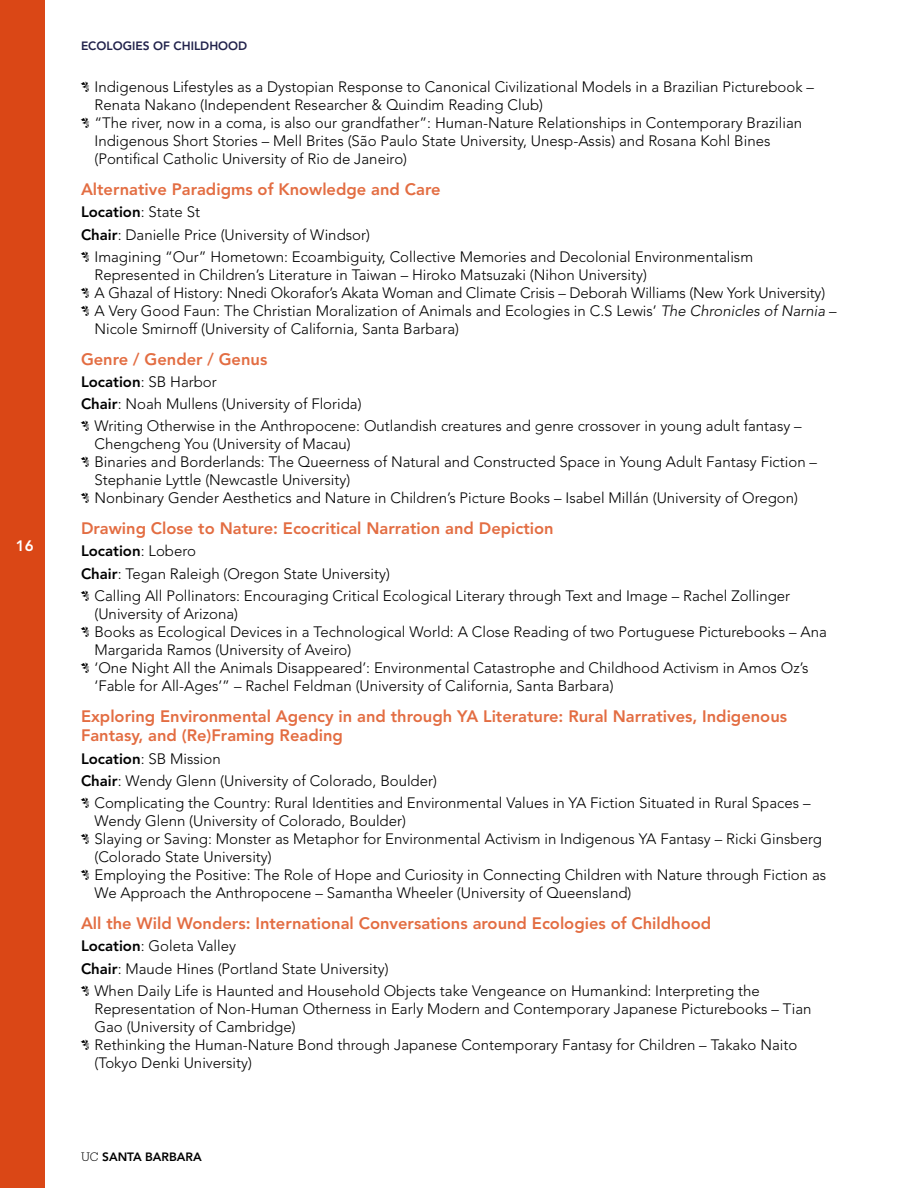
<style>
.page{position:relative;width:918px;height:1188px;background:#fff}
.page>*{position:absolute;margin:0;border:0;box-sizing:border-box;transform-origin:0 0}
.t1{font:800 16.5px/19.8px "Avenir LT Std";color:#e36d42}
.t2{font:300 15px/18px "Avenir LT Std";color:#000}
.t3{font:800 15px "Avenir LT Std";color:#000}
.t4{font:800 15px "Avenir LT Std";color:#fff}
.t5{font:800 12px "Avenir LT Std";color:#21224b}
.t6{font:800 12px "Avenir LT Std";color:#000}
.s1{font-weight:300}
.s2{font-weight:800}
.s3{font-style:italic}
.s4{font-family:"Produkt";font-weight:300}
</style>
<div class="page">
<div style="left:0;top:0;width:45px;height:1188px;background:#da4716"></div>
<p class="t4" style="left:16px;top:537px;width:19px">16</p>
<p class="t5" style="left:81px;top:38px;width:168px">ECOLOGIES OF CHILDHOOD</p>
<p class="t2" style="left:95px;top:78px;width:721px">Indigenous Lifestyles as a Dystopian Response to Canonical Civilizational Models in a Brazilian Picturebook – Renata Nakano (Independent Researcher &amp; Quindim Reading Club)<br>“The river, now in a coma, is also our grandfather”: Human-Nature Relationships in Contemporary Brazilian Indigenous Short Stories – Mell Brites (São Paulo State University, Unesp-Assis) and Rosana Kohl Bines (Pontifical Catholic University of Rio de Janeiro)</p>
<p class="t1" style="left:81px;top:179px;width:361px">Alternative Paradigms of Knowledge and Care</p>
<p class="t3" style="left:81px;top:203px;width:121px">Location<span class="s1">: State St</span></p>
<p class="t2" style="left:81px;top:225px;width:291px"><span class="s2">Chair</span>: Danielle Price (University of Windsor)</p>
<p class="t2" style="left:94px;top:248px;width:660px">Imagining “Our” Hometown: Ecoambiguity, Collective Memories and Decolonial Environmentalism</p>
<p class="t2" style="left:94px;top:266px;width:744px">Represented in Children’s Literature in Taiwan – Hiroko Matsuzaki (Nihon University)<br>A Ghazal of History: Nnedi Okorafor’s Akata Woman and Climate Crisis – Deborah Williams (New York University)<br>A Very Good Faun: The Christian Moralization of Animals and Ecologies in C.S Lewis’ <span class="s3">The Chronicles of Narnia</span> – Nicole Smirnoff (University of California, Santa Barbara)</p>
<p class="t1" style="left:81px;top:349px;width:188px">Genre / Gender / Genus</p>
<p class="t2" style="left:81px;top:373px;width:137px"><span class="s2">Location</span>: SB Harbor</p>
<p class="t2" style="left:81px;top:395px;width:282px"><span class="s2">Chair</span>: Noah Mullens (University of Florida)</p>
<p class="t2" style="left:94px;top:417px;width:709px">Writing Otherwise in the Anthropocene: Outlandish creatures and genre crossover in young adult fantasy –</p>
<p class="t2" style="left:94px;top:435px;width:724px">Chengcheng You (University of Macau)<br>Binaries and Borderlands: The Queerness of Natural and Constructed Space in Young Adult Fantasy Fiction – Stephanie Lyttle (Newcastle University)<br>Nonbinary Gender Aesthetics and Nature in Children’s Picture Books – Isabel Millán (University of Oregon)</p>
<p class="t1" style="left:81px;top:518px;width:474px">Drawing Close to Nature: Ecocritical Narration and Depiction</p>
<p class="t3" style="left:81px;top:542px;width:117px">Location<span class="s1">: Lobero</span></p>
<p class="t2" style="left:81px;top:565px;width:311px"><span class="s2">Chair</span>: Tegan Raleigh (Oregon State University)</p>
<p class="t2" style="left:94px;top:587px;width:697px">Calling All Pollinators: Encouraging Critical Ecological Literary through Text and Image – Rachel Zollinger</p>
<p class="t2" style="left:94px;top:605px;width:734px">(University of Arizona)<br>Books as Ecological Devices in a Technological World: A Close Reading of two Portuguese Picturebooks – Ana Margarida Ramos (University of Aveiro)<br>‘One Night All the Animals Disappeared’: Environmental Catastrophe and Childhood Activism in Amos Oz’s ‘Fable for All-Ages’” – Rachel Feldman (University of California, Santa Barbara)</p>
<p class="t1" style="left:81px;top:706px;width:708px">Exploring Environmental Agency in and through YA Literature: Rural Narratives, Indigenous<br>Fantasy, and (Re)Framing Reading</p>
<p class="t2" style="left:81px;top:750px;width:141px"><span class="s2">Location</span>: SB Mission</p>
<p class="t2" style="left:81px;top:772px;width:358px"><span class="s2">Chair</span>: Wendy Glenn (University of Colorado, Boulder)</p>
<p class="t2" style="left:94px;top:794px;width:718px">Complicating the Country: Rural Identities and Environmental Values in YA Fiction Situated in Rural Spaces –</p>
<p class="t2" style="left:94px;top:812px;width:733px">Wendy Glenn (University of Colorado, Boulder)<br>Slaying or Saving: Monster as Metaphor for Environmental Activism in Indigenous YA Fantasy – Ricki Ginsberg (Colorado State University)<br>Employing the Positive: The Role of Hope and Curiosity in Connecting Children with Nature through Fiction as We Approach the Anthropocene – Samantha Wheeler (University of Queensland)</p>
<p class="t1" style="left:81px;top:913px;width:632px">All the Wild Wonders: International Conversations around Ecologies of Childhood</p>
<p class="t2" style="left:81px;top:937px;width:157px"><span class="s2">Location</span>: Goleta Valley</p>
<p class="t2" style="left:81px;top:960px;width:309px"><span class="s2">Chair</span>: Maude Hines (Portland State University)</p>
<p class="t2" style="left:94px;top:982px;width:667px">When Daily Life is Haunted and Household Objects take Vengeance on Humankind: Interpreting the</p>
<p class="t2" style="left:94px;top:1000px;width:719px">Representation of Non-Human Otherness in Early Modern and Contemporary Japanese Picturebooks – Tian Gao (University of Cambridge)<br>Rethinking the Human-Nature Bond through Japanese Contemporary Fantasy for Children – Takako Naito (Tokyo Denki University)</p>
<p class="t6" style="left:81px;top:1150px;width:122px"><span class="s4">UC</span> SANTA BARBARA</p>
</div>
